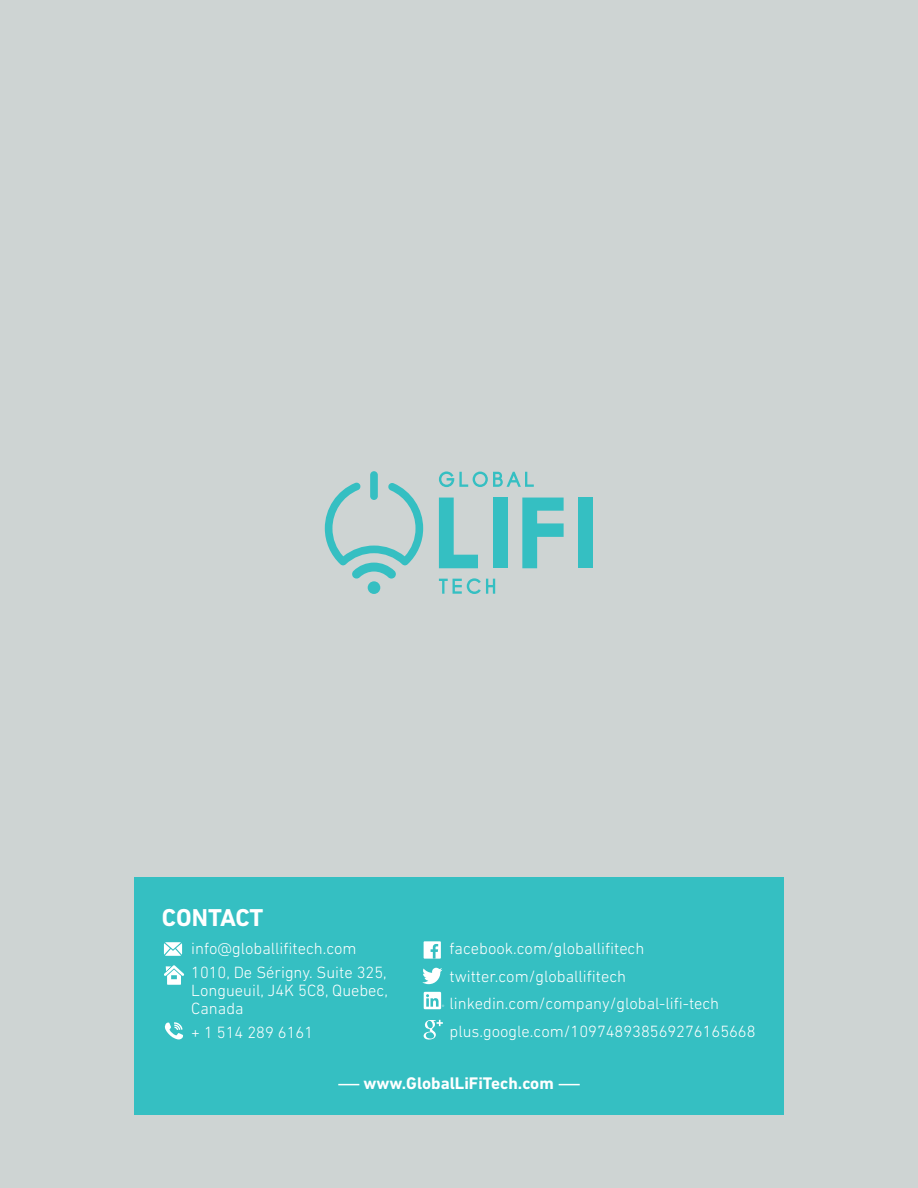
<style>
.page{position:relative;width:918px;height:1188px;background:#ced4d3}
.page>*{position:absolute;margin:0;border:0;box-sizing:border-box;transform-origin:0 0}
.t1{font:700 24.9px "DIN Next LT Pro";letter-spacing:-.005em;color:#fff}
.t2{font:700 17.1px "DIN Next LT Pro";color:#fff}
.t3{font:300 16.5px/27.8px "DIN Next LT Pro";color:#fff}
</style>
<div class="page">
<svg style="left:439px;top:498px;width:39px;height:70px;background:#82c9ca"></svg>
<div style="left:493px;top:498px;width:15px;height:70px;background:#35bfc2"></div>
<svg style="left:522px;top:498px;width:42px;height:70px;background:#74c7c8"></svg>
<div style="left:578px;top:498px;width:15px;height:70px;background:#35bfc2"></div>
<svg style="left:439px;top:471px;width:95px;height:16px;background:#9dcdcd"></svg>
<svg style="left:439px;top:578px;width:56px;height:16px"></svg>
<div style="left:368px;top:581px;width:12px;height:13px;background:#35bfc2;border-radius:6px"></div>
<svg style="left:325px;top:471px;width:98px;height:108px;background:#a9cece"></svg>
<div style="left:134px;top:878px;width:650px;height:237px;background:#35bfc2"></div>
<svg style="left:164px;top:942px;width:18px;height:14px"></svg>
<svg style="left:422px;top:968px;width:20px;height:16px"></svg>
<div style="left:424px;top:992px;width:17px;height:17px;background:#fff"></div>
<svg style="left:426px;top:994px;width:18px;height:13px"></svg>
<div style="left:424px;top:941px;width:17px;height:18px;background:#fff"></div>
<svg style="left:431px;top:944px;width:7px;height:15px"></svg>
<svg style="left:165px;top:1022px;width:18px;height:17px"></svg>
<svg style="left:423px;top:1020px;width:20px;height:20px"></svg>
<svg style="left:164px;top:965px;width:20px;height:20px"></svg>
<svg style="left:338px;top:1084px;width:21px;height:1px"></svg>
<svg style="left:559px;top:1084px;width:21px;height:1px"></svg>
<h1 class="t1" style="left:162px;top:903px;width:103px">CONTACT</h1>
<p class="t3" style="left:450px;top:934px;width:308px">facebook.com/globallifitech twitter.com/globallifitech linkedin.com/company/global-lifi-tech plus.google.com/109748938569276165668</p>
<p class="t2" style="left:363px;top:1073px;width:192px">www.GlobalLiFiTech.com</p>
<p class="t3" style="left:191px;top:936px;width:197px;line-height:24.2px">info@globallifitech.com<br>1010, De Sérigny. Suite 325,</p>
<p class="t3" style="left:191px;top:981px;width:198px;line-height:18px">Longueuil, J4K 5C8, Quebec,<br>Canada</p>
<p class="t3" style="left:191px;top:1018px;width:124px">+ 1 514 289 6161</p>
</div>
